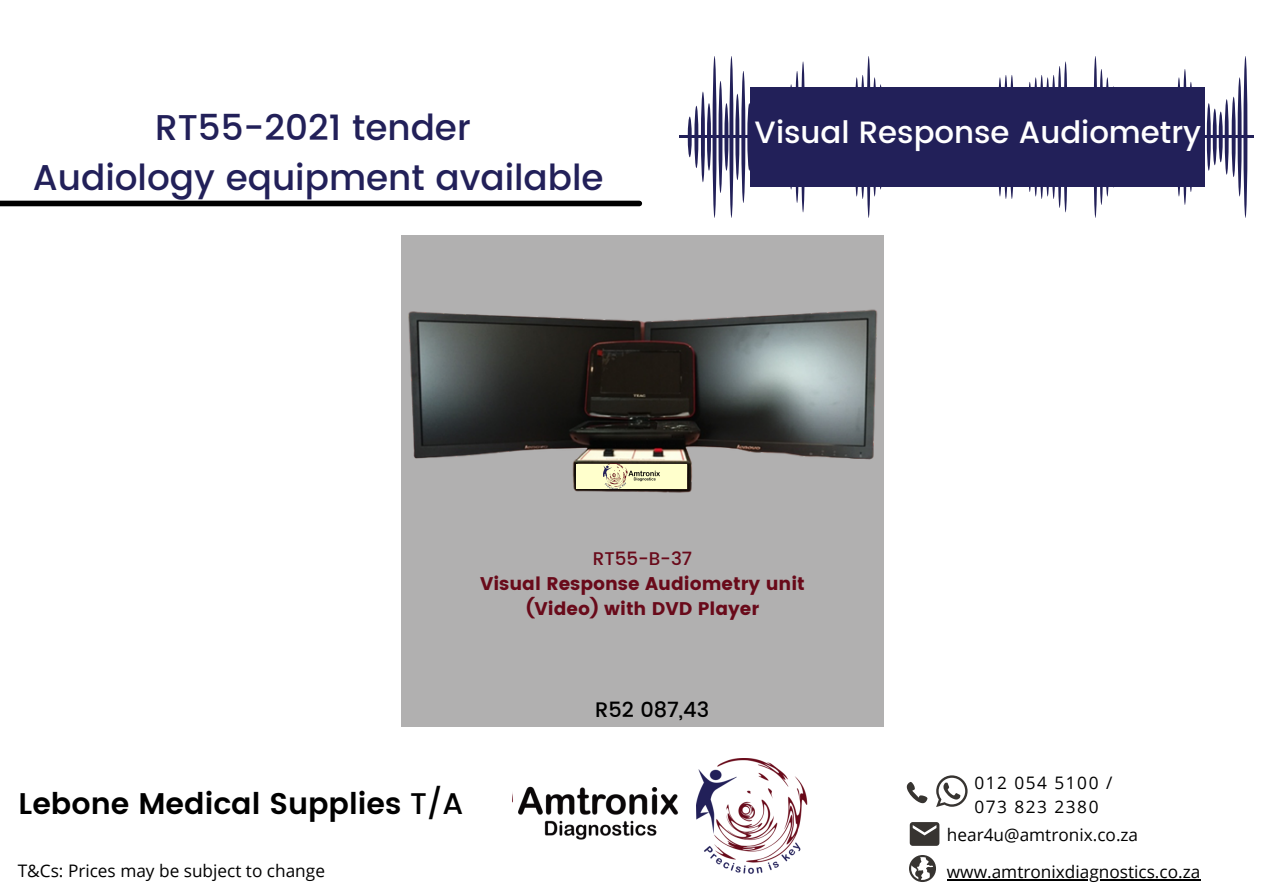
<style>
.page{position:relative;width:1263px;height:894px;background:#fff}
.page>*{position:absolute;margin:0;border:0;box-sizing:border-box;transform-origin:0 0}
.t1{font:500 35.85px "Poppins";color:#222059}
.t2{font:500 30.75px "Poppins";color:#fff}
.t3{font:600 29.85px "Poppins";color:#000}
.t4{font:500 21px "Poppins";color:#000}
.t5{font:18.3px/24.8px "Poppins";color:#690a1a;text-align:center}
.t6{font:500 18.3px "Poppins";color:#690a1a}
.t7{font:17.25px/37px "Open Sans";color:#000}
.t8{font:17.25px/23.7px "Open Sans";letter-spacing:.09em;color:#000}
.s1{font-weight:500}
</style>
<div class="page">
<div style="left:401px;top:234px;width:482px;height:492px;background:#b1b0b0"></div>
<div style="left:0;top:200px;width:639px;height:6px;background:#000"></div>
<hr style="left:679px;top:135px;width:574px;height:3px;background:#222059">
<svg style="left:712px;top:56px;width:4px;height:162px"></svg>
<svg style="left:729px;top:56px;width:4px;height:162px"></svg>
<svg style="left:735px;top:94px;width:4px;height:86px"></svg>
<svg style="left:741px;top:71px;width:4px;height:132px"></svg>
<svg style="left:747px;top:103px;width:4px;height:68px"></svg>
<svg style="left:795px;top:71px;width:4px;height:132px"></svg>
<svg style="left:801px;top:61px;width:4px;height:151px"></svg>
<svg style="left:855px;top:77px;width:4px;height:119px"></svg>
<svg style="left:861px;top:75px;width:4px;height:124px"></svg>
<svg style="left:867px;top:56px;width:4px;height:162px"></svg>
<svg style="left:873px;top:77px;width:4px;height:119px"></svg>
<svg style="left:998px;top:77px;width:4px;height:119px"></svg>
<svg style="left:1004px;top:75px;width:4px;height:124px"></svg>
<svg style="left:1010px;top:75px;width:4px;height:124px"></svg>
<svg style="left:1028px;top:82px;width:4px;height:110px"></svg>
<svg style="left:1034px;top:77px;width:4px;height:119px"></svg>
<svg style="left:1040px;top:75px;width:4px;height:124px"></svg>
<svg style="left:1046px;top:77px;width:4px;height:119px"></svg>
<svg style="left:1052px;top:75px;width:4px;height:124px"></svg>
<svg style="left:1058px;top:66px;width:4px;height:142px"></svg>
<hr style="left:1064px;top:61px;width:3px;height:151px;background:#222059;border-radius:50%">
<svg style="left:1093px;top:56px;width:4px;height:162px"></svg>
<svg style="left:1099px;top:69px;width:4px;height:136px"></svg>
<svg style="left:1105px;top:77px;width:4px;height:119px"></svg>
<svg style="left:1177px;top:77px;width:4px;height:119px"></svg>
<svg style="left:1183px;top:69px;width:4px;height:136px"></svg>
<svg style="left:1189px;top:82px;width:4px;height:110px"></svg>
<svg style="left:1207px;top:103px;width:4px;height:68px"></svg>
<svg style="left:1213px;top:109px;width:4px;height:56px"></svg>
<svg style="left:1219px;top:111px;width:4px;height:51px"></svg>
<svg style="left:1225px;top:99px;width:4px;height:76px"></svg>
<svg style="left:1232px;top:97px;width:4px;height:80px"></svg>
<hr style="left:1238px;top:77px;width:3px;height:119px;background:#222059;border-radius:50%">
<svg style="left:1243px;top:56px;width:4px;height:162px"></svg>
<svg style="left:718px;top:81px;width:4px;height:112px"></svg>
<svg style="left:724px;top:103px;width:4px;height:68px"></svg>
<svg style="left:707px;top:103px;width:4px;height:68px"></svg>
<svg style="left:701px;top:92px;width:4px;height:90px"></svg>
<svg style="left:694px;top:106px;width:4px;height:62px"></svg>
<svg style="left:688px;top:117px;width:4px;height:40px"></svg>
<div style="left:751px;top:88px;width:454px;height:99px;background:#222059"></div>
<img style="left:697px;top:758px;width:111px;height:116px">
<img style="left:518px;top:786px;width:161px;height:54px">
<img style="left:405px;top:234px;width:474px;height:259px">
<div style="left:576px;top:463px;width:111px;height:25px;background:#ffc"></div>
<img style="left:603px;top:463px;width:57px;height:26px">
<svg style="left:910px;top:822px;width:29px;height:23px"></svg>
<svg style="left:907px;top:782px;width:20px;height:21px"></svg>
<svg style="left:909px;top:855px;width:27px;height:26px"></svg>
<hr style="left:947px;top:878px;width:253px;height:1px;background:#000">
<svg style="left:936px;top:775px;width:32px;height:31px"></svg>
<h1 class="t1" style="left:155px;top:107px;width:317px">RT55-2021 tender</h1>
<h2 class="t2" style="left:755px;top:114px;width:448px">Visual Response Audiometry</h2>
<h1 class="t1" style="left:33px;top:156px;width:572px">Audiology equipment available</h1>
<p class="t6" style="left:593px;top:548px;width:101px">RT55-B-37</p>
<p class="t5" style="left:480px;top:571px;width:326px">Visual Response Audiometry unit (Video) with DVD Player</p>
<h3 class="t3" style="left:19px;top:786px;width:446px">Lebone Medical Supplies <span class="s1">T/A</span></h3>
<p class="t7" style="left:18px;top:851px;width:309px">T&amp;Cs: Prices may be subject to change</p>
<p class="t4" style="left:595px;top:697px;width:115px">R52 087,43</p>
<p class="t8" style="left:974px;top:770px;width:139px">012 054 5100 /<br>073 823 2380</p>
<p class="t7" style="left:947px;top:815px;width:255px">hear4u@amtronix.co.za www.amtronixdiagnostics.co.za</p>
</div>
